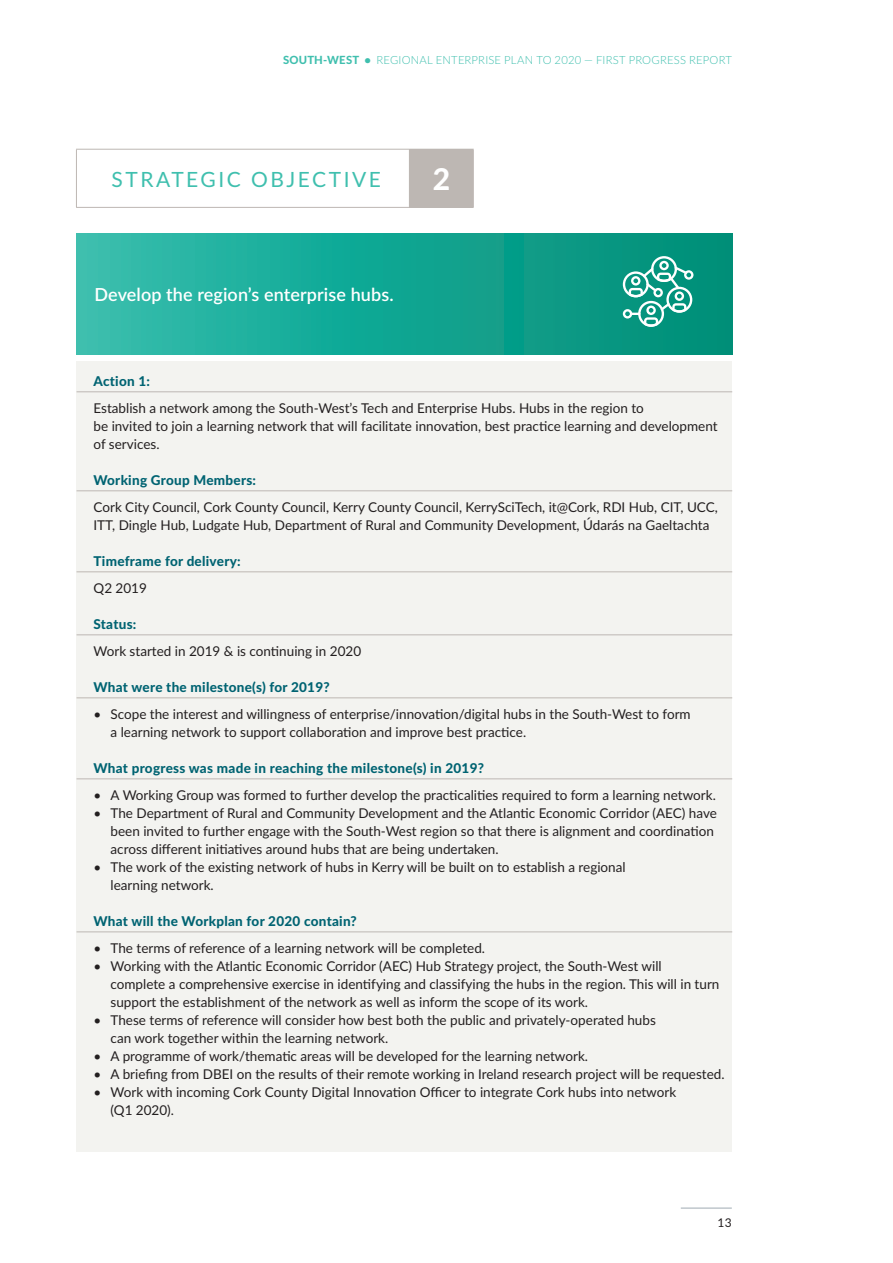
<style>
.page{position:relative;width:893px;height:1263px;background:#fff}
.page>*{position:absolute;margin:0;border:0;box-sizing:border-box;transform-origin:0 0}
.t1{font:800 30px "Lato";color:#fff}
.t2{font:21px "Lato";letter-spacing:.12em;color:#3fbfae}
.t3{font:600 18px "Lato";letter-spacing:.005em;color:#fff}
.t4{font:13.5px/18px "Lato";color:#231f20}
.t5{font:800 13.5px "Lato";letter-spacing:.02em;color:#006372}
.t6{font:12px "Lato";color:#231f20}
.t7{font:300 11.25px "Lato";letter-spacing:.02em;color:#3fbfae}
.s1{font-weight:800}
</style>
<div class="page">
<hr style="left:681px;top:1208px;width:51px;height:1px;background:#9faab2">
<div style="left:409px;top:149px;width:64px;height:58px;background:#bdb7b3"></div>
<hr style="left:76px;top:149px;width:333px;height:1px;background:#bdb7b3">
<hr style="left:76px;top:150px;width:1px;height:57px;background:#bdb7b3">
<hr style="left:409px;top:149px;width:65px;height:1px;background:#bdb7b3">
<hr style="left:473px;top:150px;width:1px;height:57px;background:#bdb7b3">
<hr style="left:76px;top:207px;width:333px;height:1px;background:#bdb7b3">
<hr style="left:409px;top:207px;width:65px;height:1px;background:#bdb7b3">
<div style="left:77px;top:361px;width:655px;height:791px;background:#f3f3f0"></div>
<div style="left:77px;top:233px;width:655px;height:121px;background:linear-gradient(to right,#31beae,#008d76)"></div>
<hr style="left:77px;top:391px;width:655px;height:1px;background:#bdb7b3">
<hr style="left:77px;top:490px;width:655px;height:1px;background:#bdb7b3">
<hr style="left:77px;top:571px;width:655px;height:1px;background:#bdb7b3">
<hr style="left:77px;top:634px;width:655px;height:1px;background:#bdb7b3">
<hr style="left:77px;top:697px;width:655px;height:1px;background:#bdb7b3">
<hr style="left:77px;top:778px;width:655px;height:1px;background:#bdb7b3">
<hr style="left:77px;top:931px;width:655px;height:1px;background:#bdb7b3">
<svg style="left:605px;top:241px;width:104px;height:105px;background:#22a08d"></svg>
<p class="t7" style="left:283px;top:52px;width:450px"><span class="s1">SOUTH-WEST •</span> REGIONAL ENTERPRISE PLAN TO 2020 — FIRST PROGRESS REPORT</p>
<h2 class="t2" style="left:112px;top:164px;width:271px">STRATEGIC OBJECTIVE</h2>
<h1 class="t1" style="left:433px;top:157px;width:19px">2</h1>
<h3 class="t3" style="left:95px;top:281px;width:301px">Develop the region’s enterprise hubs.</h3>
<p class="t5" style="left:94px;top:371px;width:58px">Action 1:</p>
<p class="t4" style="left:94px;top:399px;width:626px">Establish a network among the South-West’s Tech and Enterprise Hubs. Hubs in the region to<br>be invited to join a learning network that will facilitate innovation, best practice learning and development of services.</p>
<p class="t5" style="left:94px;top:470px;width:164px">Working Group Members:</p>
<p class="t4" style="left:94px;top:498px;width:626px">Cork City Council, Cork County Council, Kerry County Council, KerrySciTech, it@Cork, RDI Hub, CIT, UCC,<br>ITT, Dingle Hub, Ludgate Hub, Department of Rural and Community Development, Údarás na Gaeltachta</p>
<p class="t5" style="left:94px;top:551px;width:149px">Timeframe for delivery:</p>
<p class="t4" style="left:94px;top:579px;width:55px">Q2 2019</p>
<p class="t5" style="left:94px;top:614px;width:44px">Status:</p>
<p class="t4" style="left:94px;top:642px;width:269px">Work started in 2019 &amp; is continuing in 2020</p>
<p class="t5" style="left:94px;top:677px;width:238px">What were the milestone(s) for 2019?</p>
<p class="t4" style="left:111px;top:705px;width:582px;text-indent:-17px">• Scope the interest and willingness of enterprise/innovation/digital hubs in the South-West to form a learning network to support collaboration and improve best practice.</p>
<p class="t5" style="left:94px;top:758px;width:392px">What progress was made in reaching the milestone(s) in 2019?</p>
<p class="t4" style="left:94px;top:786px;width:624px">• A Working Group was formed to further develop the practicalities required to form a learning network.</p>
<p class="t4" style="left:111px;top:804px;width:608px;text-indent:-17px">• The Department of Rural and Community Development and the Atlantic Economic Corridor (AEC) have been invited to further engage with the South-West region so that there is alignment and coordination across different initiatives around hubs that are being undertaken.</p>
<p class="t4" style="left:111px;top:858px;width:517px;text-indent:-17px">• The work of the existing network of hubs in Kerry will be built on to establish a regional learning network.</p>
<p class="t5" style="left:94px;top:911px;width:265px">What will the Workplan for 2020 contain?</p>
<p class="t4" style="left:94px;top:939px;width:393px">• The terms of reference of a learning network will be completed.</p>
<p class="t4" style="left:111px;top:957px;width:610px;text-indent:-17px">• Working with the Atlantic Economic Corridor (AEC) Hub Strategy project, the South-West will complete a comprehensive exercise in identifying and classifying the hubs in the region. This will in turn support the establishment of the network as well as inform the scope of its work.</p>
<p class="t4" style="left:111px;top:1011px;width:547px;text-indent:-17px">• These terms of reference will consider how best both the public and privately-operated hubs can work together within the learning network.</p>
<p class="t4" style="left:94px;top:1047px;width:496px">• A programme of work/thematic areas will be developed for the learning network.</p>
<p class="t4" style="left:94px;top:1065px;width:632px">• A briefing from DBEI on the results of their remote working in Ireland research project will be requested.</p>
<p class="t4" style="left:111px;top:1083px;width:567px;text-indent:-17px">• Work with incoming Cork County Digital Innovation Officer to integrate Cork hubs into network (Q1 2020).</p>
<p class="t6" style="left:718px;top:1214px;width:16px">13</p>
</div>
